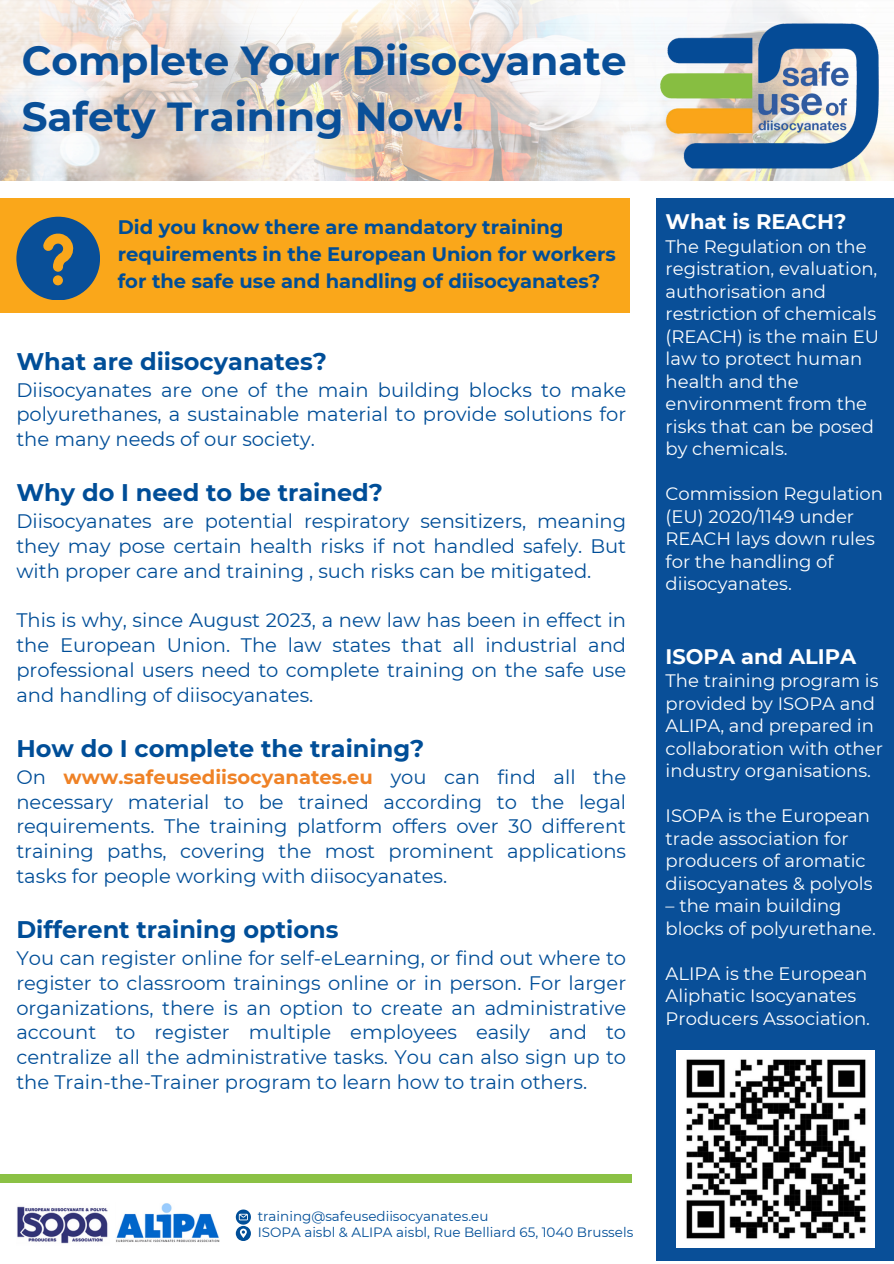
<style>
.page{position:relative;width:894px;height:1264px;background:#fff}
.page>*{position:absolute;margin:0;border:0;box-sizing:border-box;transform-origin:0 0}
.t1{font:700 40.5px/56.2px "Montserrat";color:#094f98}
.t2{font:700 24px "Montserrat";color:#004e98}
.t3{font:700 21px "Montserrat";color:#fff}
.t4{font:19.5px/24.8px "Montserrat";color:#004e98;text-align:justify}
.t5{font:700 19.5px/27px "Montserrat";color:#004e98}
.t6{font:18px/22.5px "Montserrat";color:#fff}
.t7{font:13.5px "Montserrat";color:#004e98}
.s1{font-weight:700;color:#ef8226}
</style>
<div class="page">
<img style="left:0;top:0;width:893px;height:180px">
<div style="left:655px;top:198px;width:238px;height:1062px;background:#094f98"></div>
<img style="left:649px;top:18px;width:235px;height:158px">
<img style="left:676px;top:1050px;width:197px;height:197px">
<div style="left:0;top:198px;width:629px;height:114px;background:#faa71a"></div>
<svg style="left:16px;top:217px;width:84px;height:83px"></svg>
<svg style="left:236px;top:1209px;width:14px;height:31px"></svg>
<img style="left:17px;top:1203px;width:202px;height:41px">
<div style="left:0;top:1174px;width:631px;height:8px;background:#8bc145"></div>
<p class="t1" style="left:22px;top:32px;width:606px">Complete Your Diisocyanate<br>Safety Training Now!</p>
<p class="t5" style="left:118px;top:213px;width:499px">Did you know there are mandatory training requirements in the European Union for workers for the safe use and handling of diisocyanates?</p>
<p class="t3" style="left:665px;top:209px;width:182px">What is REACH?</p>
<p class="t6" style="left:665px;top:235px;width:215px">The Regulation on the registration, evaluation, authorisation and restriction of chemicals (REACH) is the main EU law to protect human health and the environment from the risks that can be posed by chemicals.</p>
<p class="t6" style="left:665px;top:482px;width:219px">Commission Regulation (EU) 2020/1149 under<br>REACH lays down rules for the handling of diisocyanates.</p>
<p class="t2" style="left:16px;top:346px;width:312px">What are diisocyanates?</p>
<p class="t4" style="left:16px;top:377px;width:611px">Diisocyanates are one of the main building blocks to make polyurethanes, a sustainable material to provide solutions for the many needs of our society.</p>
<p class="t2" style="left:16px;top:478px;width:368px">Why do I need to be trained?</p>
<p class="t4" style="left:16px;top:509px;width:611px">Diisocyanates are potential respiratory sensitizers, meaning they may pose certain health risks if not handled safely. But with proper care and training , such risks can be mitigated.</p>
<h2 class="t4" style="left:16px;top:608px;width:611px">This is why, since August 2023, a new law has been in effect in the European Union. The law states that all industrial and professional users need to complete training on the safe use and handling of diisocyanates.</h2>
<h3 class="t2" style="left:16px;top:733px;width:409px">How do I complete the training?</h3>
<h3 class="t4" style="left:16px;top:764px;width:611px">On <span class="s1">www.safeusediisocyanates.eu</span> you can find all the necessary material to be trained according to the legal requirements. The training platform offers over 30 different training paths, covering the most prominent applications tasks for people working with diisocyanates.</h3>
<h3 class="t2" style="left:16px;top:914px;width:323px">Different training options</h3>
<h3 class="t4" style="left:16px;top:945px;width:611px">You can register online for self-eLearning, or find out where to register to classroom trainings online or in person. For larger organizations, there is an option to create an administrative account to register multiple employees easily and to centralize all the administrative tasks. You can also sign up to the Train-the-Trainer program to learn how to train others.</h3>
<p class="t3" style="left:665px;top:643px;width:192px">ISOPA and ALIPA</p>
<p class="t6" style="left:665px;top:669px;width:219px">The training program is provided by ISOPA and<br>ALIPA, and prepared in collaboration with other industry organisations.</p>
<h3 class="t6" style="left:665px;top:804px;width:208px">ISOPA is the European trade association for producers of aromatic diisocyanates &amp; polyols</h3>
<h3 class="t6" style="left:665px;top:894px;width:212px">– the main building blocks of polyurethane.</h3>
<h3 class="t6" style="left:665px;top:962px;width:206px">ALIPA is the European<br>Aliphatic Isocyanates<br>Producers Association.</h3>
<h3 class="t7" style="left:257px;top:1207px;width:232px">training@safeusediisocyanates.eu</h3>
<h3 class="t7" style="left:257px;top:1223px;width:377px">ISOPA aisbl &amp; ALIPA aisbl, Rue Belliard 65, 1040 Brussels</h3>
</div>
